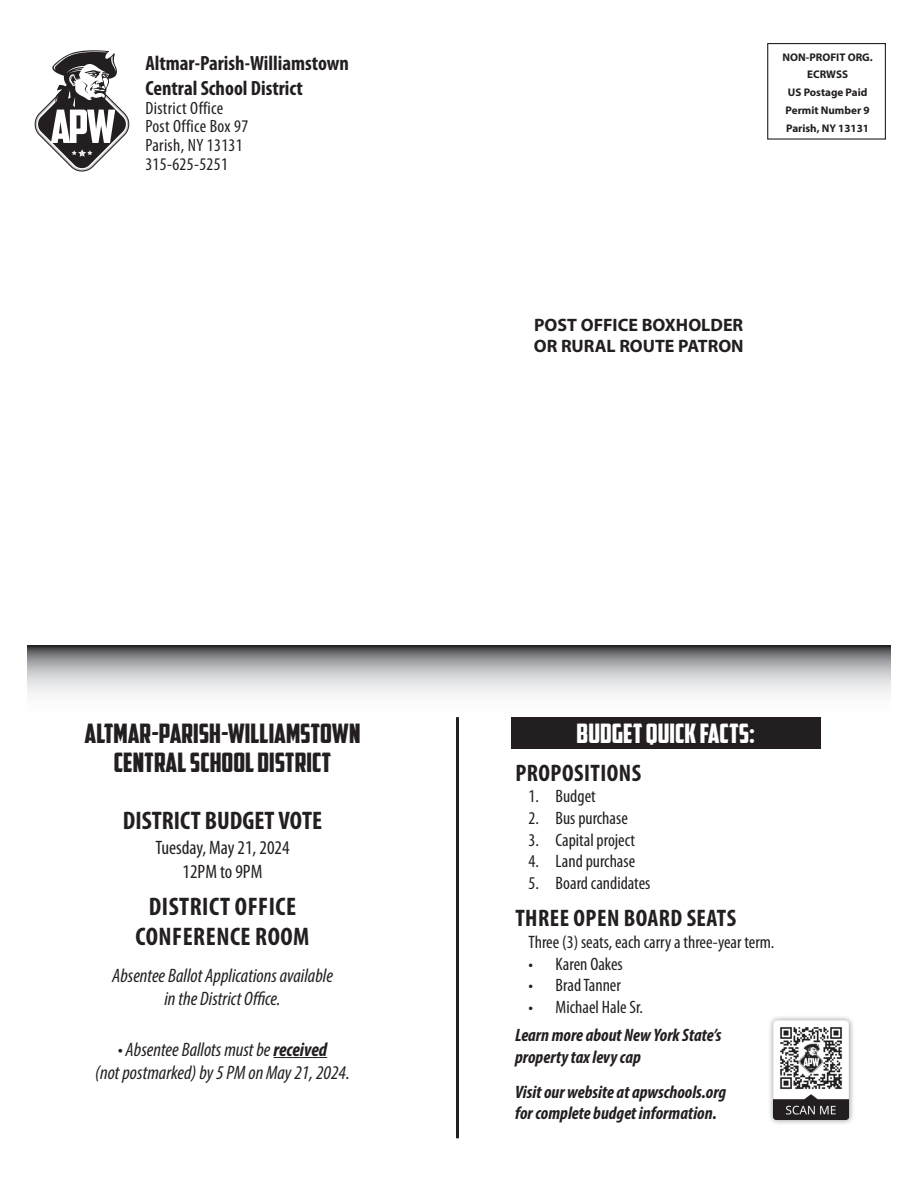
<style>
.page{position:relative;width:918px;height:1188px;background:#fff}
.page>*{position:absolute;margin:0;border:0;box-sizing:border-box;transform-origin:0 0}
.t1{font:27px/28.5px "American Captain";color:#231f20;text-align:center}
.t2{font:27px "American Captain";color:#fff}
.t3{font:700 condensed 25.5px/30px "Myriad Pro";letter-spacing:.02em;color:#231f20;text-align:center}
.t4{font:700 condensed 25.5px "Myriad Pro";color:#231f20}
.t5{font:700 condensed 24px "Myriad Pro";letter-spacing:.02em;color:#231f20}
.t6{font:700 condensed 20.7px/24.5px "Myriad Pro";color:#231f20}
.t7{font:italic condensed 19.5px/23.4px "Myriad Pro";color:#231f20;text-align:center}
.t8{font:condensed 19.5px/24px "Myriad Pro";color:#231f20;text-align:center}
.t9{font:condensed 18px "Myriad Pro";color:#231f20}
.t10{font:italic 700 condensed 18px/21.6px "Myriad Pro";color:#231f20}
.t11{font:700 18px/21.6px "Myriad Pro";color:#231f20}
.t12{font:condensed 17.85px/18.8px "Myriad Pro";letter-spacing:.02em;color:#231f20}
.t13{font:700 11.1px/17.7px "Myriad Pro";color:#231f20;text-align:center}
.s1{font-weight:700}
</style>
<div class="page">
<svg style="left:27px;top:645px;width:864px;height:50px;background:#b1b2b4"></svg>
<hr style="left:456px;top:717px;width:3px;height:421px;background:#231f20">
<svg style="left:35px;top:50px;width:94px;height:122px"></svg>
<hr style="left:273px;top:1057px;width:54px;height:1px;background:#231f20">
<div style="left:767px;top:43px;width:119px;height:97px;border:1px solid #231f20"></div>
<div style="left:511px;top:717px;width:310px;height:32px;background:#231f20"></div>
<div style="left:768px;top:1015px;width:87px;height:110px;background:#231f20;opacity:.5"></div>
<img style="left:774px;top:1021px;width:75px;height:98px">
<p class="t6" style="left:145px;top:51px;width:205px">Altmar-Parish-Williamstown<br>Central School District</p>
<p class="t12" style="left:145px;top:99px;width:104px">District Office<br>Post Office Box 97<br>Parish, NY 13131<br>315-625-5251</p>
<h1 class="t1" style="left:85px;top:719px;width:277px">ALTMAR-PARISH-WILLIAMSTOWN<br>CENTRAL SCHOOL DISTRICT</h1>
<h2 class="t4" style="left:123px;top:804px;width:201px">DISTRICT BUDGET VOTE</h2>
<p class="t8" style="left:155px;top:836px;width:136px">Tuesday, May 21, 2024<br>12PM to 9PM</p>
<h2 class="t3" style="left:136px;top:891px;width:175px">DISTRICT OFFICE<br>CONFERENCE ROOM</h2>
<p class="t7" style="left:112px;top:963px;width:222px">Absentee Ballot Applications available in the District Office.</p>
<p class="t7" style="left:95px;top:1037px;width:256px">• Absentee Ballots must be <span class="s1">received<br></span>(not postmarked) by 5 PM on May 21, 2024.</p>
<p class="t13" style="left:783px;top:48px;width:92px">NON-PROFIT ORG.<br>ECRWSS<br>US Postage Paid<br>Permit Number 9<br>Parish, NY 13131</p>
<p class="t11" style="left:534px;top:313px;width:211px">POST OFFICE BOXHOLDER<br>OR RURAL ROUTE PATRON</p>
<h1 class="t2" style="left:577px;top:717px;width:180px">BUDGET QUICK FACTS:</h1>
<h3 class="t5" style="left:515px;top:758px;width:127px">PROPOSITIONS</h3>
<p class="t9" style="left:529px;top:787px;width:69px">1. Budget</p>
<p class="t9" style="left:529px;top:808px;width:101px">2. Bus purchase</p>
<p class="t9" style="left:529px;top:830px;width:108px">3. Capital project</p>
<p class="t9" style="left:529px;top:851px;width:108px">4. Land purchase</p>
<p class="t9" style="left:529px;top:873px;width:123px">5. Board candidates</p>
<h3 class="t5" style="left:515px;top:903px;width:222px">THREE OPEN BOARD SEATS</h3>
<p class="t9" style="left:529px;top:932px;width:247px">Three (3) seats, each carry a three-year term.</p>
<p class="t9" style="left:529px;top:954px;width:96px">• Karen Oakes</p>
<p class="t9" style="left:529px;top:975px;width:94px">• Brad Tanner</p>
<p class="t9" style="left:529px;top:997px;width:116px">• Michael Hale Sr.</p>
<p class="t10" style="left:515px;top:1024px;width:208px">Learn more about New York State’s property tax levy cap</p>
<p class="t10" style="left:515px;top:1081px;width:213px">Visit our website at apwschools.org for complete budget information.</p>
</div>
